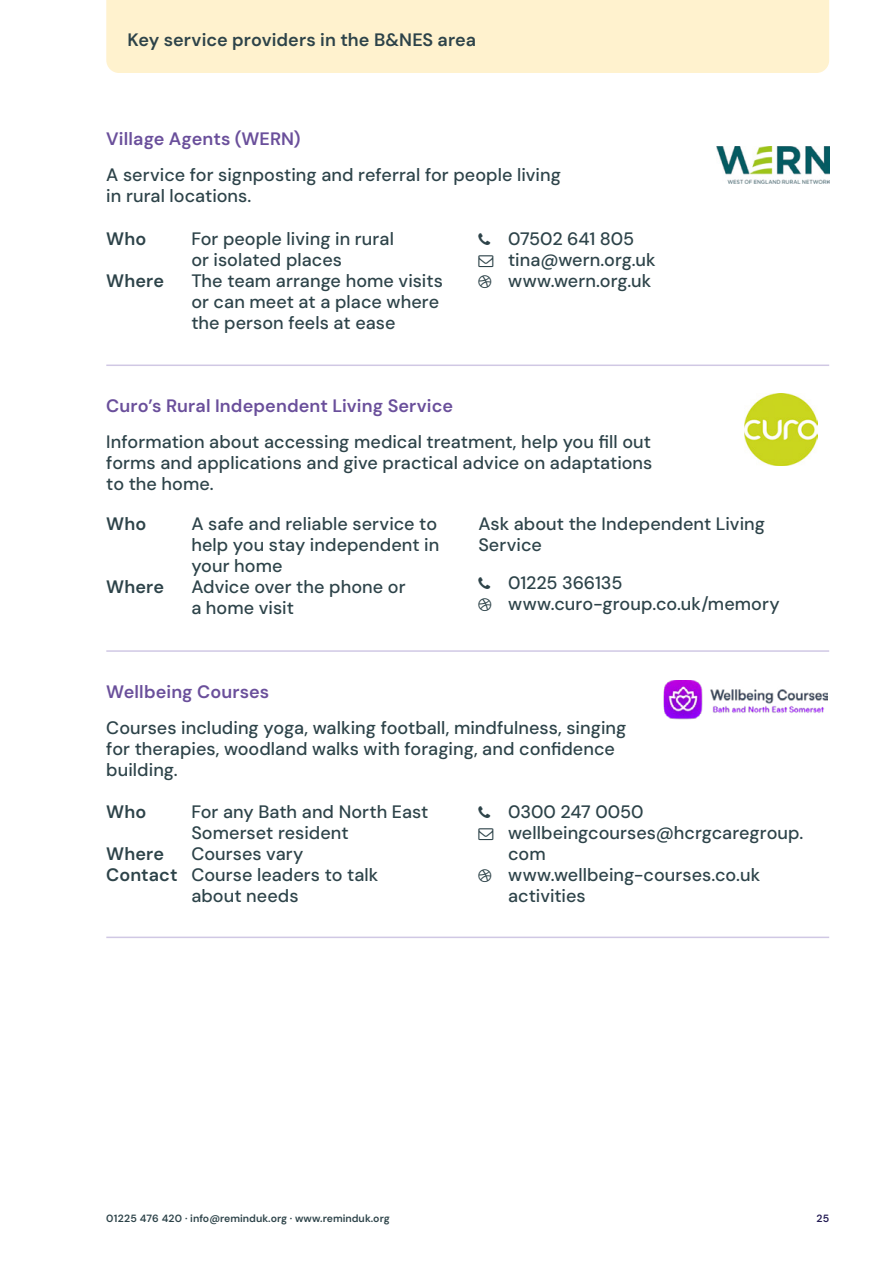
<style>
.page{position:relative;width:893px;height:1263px;background:#fff}
.page>*{position:absolute;margin:0;border:0;box-sizing:border-box;transform-origin:0 0}
.t1{font:500 18px/21px "DM Sans";color:#2d4349}
.t2{font:600 18px "DM Sans";letter-spacing:.005em;color:#6a4f9b}
.t3{font:600 18px "DM Sans";letter-spacing:.005em;color:#2d4349}
.t4{font:600 10.5px "DM Sans";color:#2d4349}
.t5{font:600 10.5px "DM Sans";color:#241c54}
.s1{font-weight:600}
</style>
<div class="page">
<div style="left:106px;top:0;width:723px;height:73px;background:#fff2ce"></div>
<img style="left:716px;top:146px;width:113px;height:38px">
<hr style="left:106px;top:364px;width:723px;height:2px;background:#d0c8e4">
<img style="left:745px;top:393px;width:72px;height:73px">
<hr style="left:106px;top:650px;width:723px;height:2px;background:#d0c8e4">
<hr style="left:106px;top:936px;width:723px;height:2px;background:#d0c8e4">
<img style="left:663px;top:680px;width:165px;height:40px">
<p class="t3" style="left:128px;top:28px;width:350px">Key service providers in the B&amp;NES area</p>
<p class="t2" style="left:106px;top:128px;width:196px">Village Agents (WERN)</p>
<p class="t1" style="left:106px;top:165px;width:456px">A service for signposting and referral for people living in rural locations.</p>
<p class="t3" style="left:106px;top:228px;width:42px">Who</p>
<p class="t1" style="left:191px;top:228px;width:204px">For people living in rural or isolated places</p>
<p class="t3" style="left:106px;top:270px;width:59px">Where</p>
<p class="t1" style="left:191px;top:270px;width:253px">The team arrange home visits or can meet at a place where the person feels at ease</p>
<p class="t1" style="left:508px;top:228px;width:149px">07502 641 805 tina@wern.org.uk www.wern.org.uk</p>
<p class="t2" style="left:106px;top:395px;width:348px">Curo’s Rural Independent Living Service</p>
<p class="t1" style="left:106px;top:431px;width:548px;text-align:justify">Information about accessing medical treatment, help you fill out forms and applications and give practical advice on adaptations to the home.</p>
<p class="t3" style="left:106px;top:512px;width:42px">Who</p>
<p class="t1" style="left:191px;top:513px;width:249px">A safe and reliable service to help you stay independent in your home</p>
<p class="t3" style="left:106px;top:575px;width:59px">Where</p>
<p class="t1" style="left:191px;top:576px;width:216px">Advice over the phone or a home visit</p>
<p class="t1" style="left:478px;top:513px;width:288px">Ask about the Independent Living<br>Service</p>
<p class="t1" style="left:508px;top:572px;width:273px">01225 366135 www.curo-group.co.uk/memory</p>
<p class="t2" style="left:106px;top:680px;width:164px">Wellbeing Courses</p>
<p class="t1" style="left:106px;top:717px;width:522px">Courses including yoga, walking football, mindfulness, singing for therapies, woodland walks with foraging, and confidence building.</p>
<p class="t3" style="left:106px;top:800px;width:42px">Who</p>
<p class="t1" style="left:191px;top:801px;width:239px">For any Bath and North East<br>Somerset resident</p>
<p class="t3" style="left:106px;top:842px;width:59px">Where</p>
<p class="t1" style="left:106px;top:843px;width:274px;text-align:center">Courses vary<br><span class="s1">Contact</span> Course leaders to talk about needs</p>
<p class="t1" style="left:508px;top:801px;width:297px">0300 247 0050 wellbeingcourses@hcrgcaregroup. com<br>www.wellbeing-courses.co.uk activities</p>
<p class="t4" style="left:106px;top:1212px;width:285px">01225 476 420 · info@reminduk.org · www.reminduk.org</p>
<p class="t5" style="left:816px;top:1212px;width:14px">25</p>
</div>
